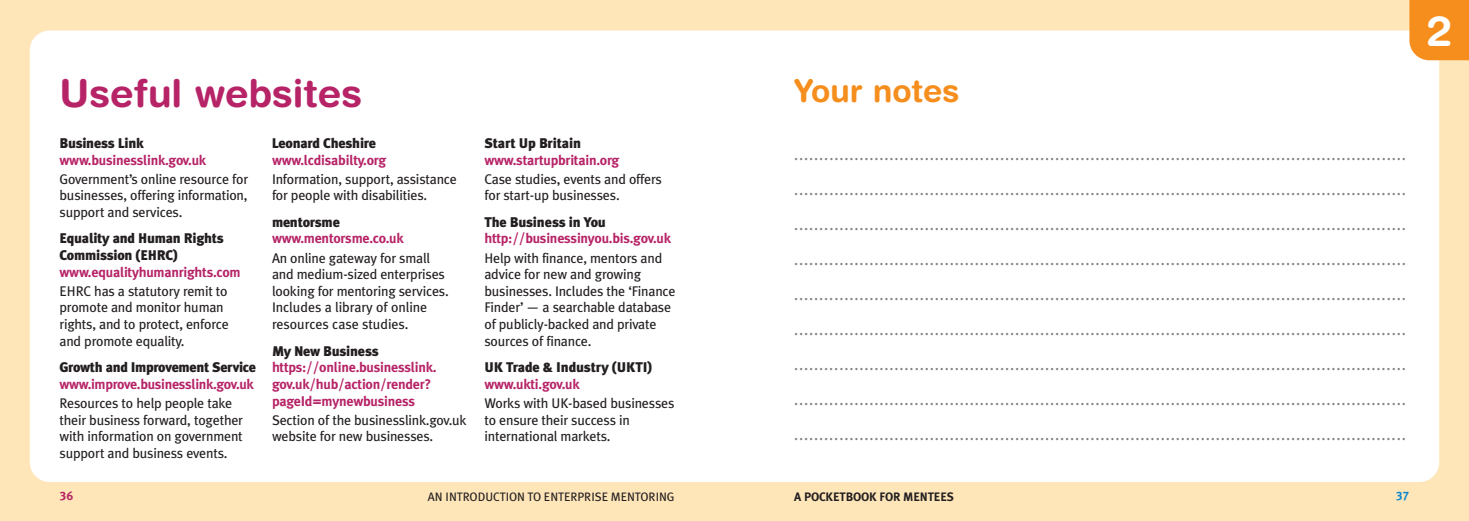
<style>
.page{position:relative;width:1469px;height:521px;background:#fff}
.page>*{position:absolute;margin:0;border:0;box-sizing:border-box;transform-origin:0 0}
.t1{font:700 42px "Helvetica Rounded";color:#fff}
.t2{font:700 38.5px "Helvetica Rounded";color:#b62467}
.t3{font:700 31.5px "Helvetica Rounded";color:#f68e1e}
.t4{font:15.75px "Meta Plus";color:#808285}
.t5{font:14px/16.6px "Meta Plus";letter-spacing:-.015em;color:#231f20}
.t6{font:700 14px/16.6px "Meta Plus";letter-spacing:-.015em;color:#b62467}
.t7{font:900 14px/16.6px "Meta Plus";letter-spacing:-.015em;color:#231f20}
.t8{font:12.25px "Meta Plus";letter-spacing:-.005em;color:#231f20}
.t9{font:700 12.25px "Meta Plus";letter-spacing:-.01em;color:#231f20}
.t10{font:12.25px "Meta Bold LF";color:#b62467}
.t11{font:12.25px "Meta Bold LF";color:#0c8acd}
</style>
<div class="page">
<div style="left:734px;top:0;width:734px;height:521px;background:#fee6b9"></div>
<div style="left:0;top:0;width:734px;height:521px;background:#fee6b9"></div>
<div style="left:30px;top:30px;width:1409px;height:452px;background:#fff;border-radius:20px"></div>
<div style="left:1409px;top:0;width:59px;height:60px;background:#f68e1e"></div>
<h2 class="t2" style="left:60px;top:80px;width:304px">Useful websites</h2>
<p class="t7" style="left:60px;top:135px;width:86px">Business Link</p>
<p class="t6" style="left:60px;top:151px;width:148px">www.businesslink.gov.uk</p>
<p class="t5" style="left:60px;top:170px;width:190px;text-align:justify">Government’s online resource for businesses, offering information, support and services.</p>
<p class="t7" style="left:60px;top:230px;width:166px">Equality and Human Rights<br>Commission (EHRC)</p>
<p class="t6" style="left:60px;top:263px;width:183px">www.equalityhumanrights.com</p>
<p class="t5" style="left:60px;top:283px;width:171px">EHRC has a statutory remit to promote and monitor human rights, and to protect, enforce and promote equality.</p>
<p class="t7" style="left:60px;top:359px;width:198px">Growth and Improvement Service</p>
<p class="t6" style="left:60px;top:376px;width:196px">www.improve.businesslink.gov.uk</p>
<p class="t5" style="left:60px;top:395px;width:185px">Resources to help people take their business forward, together with information on government support and business events.</p>
<p class="t7" style="left:272px;top:135px;width:105px">Leonard Cheshire</p>
<p class="t6" style="left:272px;top:151px;width:116px">www.lcdisabilty.org</p>
<p class="t5" style="left:272px;top:170px;width:186px">Information, support, assistance for people with disabilities.</p>
<p class="t7" style="left:272px;top:214px;width:69px">mentorsme</p>
<p class="t6" style="left:272px;top:230px;width:133px">www.mentorsme.co.uk</p>
<p class="t5" style="left:272px;top:249px;width:178px">An online gateway for small and medium-sized enterprises looking for mentoring services.<br>Includes a library of online resources case studies.</p>
<p class="t7" style="left:272px;top:342px;width:108px">My New Business</p>
<p class="t6" style="left:272px;top:359px;width:166px">https://online.businesslink. gov.uk/hub/action/render? pageId=mynewbusiness</p>
<p class="t5" style="left:272px;top:411px;width:196px">Section of the businesslink.gov.uk website for new businesses.</p>
<p class="t7" style="left:484px;top:135px;width:98px">Start Up Britain</p>
<p class="t6" style="left:484px;top:151px;width:136px">www.startupbritain.org</p>
<p class="t5" style="left:484px;top:170px;width:179px">Case studies, events and offers for start-up businesses.</p>
<p class="t7" style="left:484px;top:214px;width:123px">The Business in You</p>
<p class="t6" style="left:484px;top:230px;width:188px">http://businessinyou.bis.gov.uk</p>
<p class="t5" style="left:484px;top:249px;width:193px">Help with finance, mentors and advice for new and growing businesses. Includes the ‘Finance<br>Finder’ — a searchable database of publicly-backed and private sources of finance.</p>
<p class="t7" style="left:484px;top:359px;width:169px">UK Trade &amp; Industry (UKTI)</p>
<p class="t6" style="left:484px;top:376px;width:97px">www.ukti.gov.uk</p>
<p class="t5" style="left:484px;top:395px;width:191px">Works with UK-based businesses to ensure their success in international markets.</p>
<h3 class="t3" style="left:794px;top:80px;width:167px">Your notes</h3>
<p class="t4" style="left:794px;top:145px;width:613px">..........................................................................................................................</p>
<p class="t4" style="left:794px;top:180px;width:613px">..........................................................................................................................</p>
<p class="t4" style="left:794px;top:215px;width:613px">..........................................................................................................................</p>
<p class="t4" style="left:794px;top:250px;width:613px">..........................................................................................................................</p>
<p class="t4" style="left:794px;top:285px;width:613px">..........................................................................................................................</p>
<p class="t4" style="left:794px;top:320px;width:613px">..........................................................................................................................</p>
<p class="t4" style="left:794px;top:355px;width:613px">..........................................................................................................................</p>
<p class="t4" style="left:794px;top:390px;width:613px">..........................................................................................................................</p>
<p class="t4" style="left:794px;top:425px;width:613px">..........................................................................................................................</p>
<p class="t10" style="left:60px;top:492px;width:15px">36</p>
<p class="t8" style="left:428px;top:489px;width:248px">AN INTRODUCTION TO ENTERPRISE MENTORING</p>
<p class="t9" style="left:794px;top:489px;width:161px">A POCKETBOOK FOR MENTEES</p>
<p class="t11" style="left:1395px;top:492px;width:15px">37</p>
<h1 class="t1" style="left:1426px;top:15px;width:26px">2</h1>
</div>
